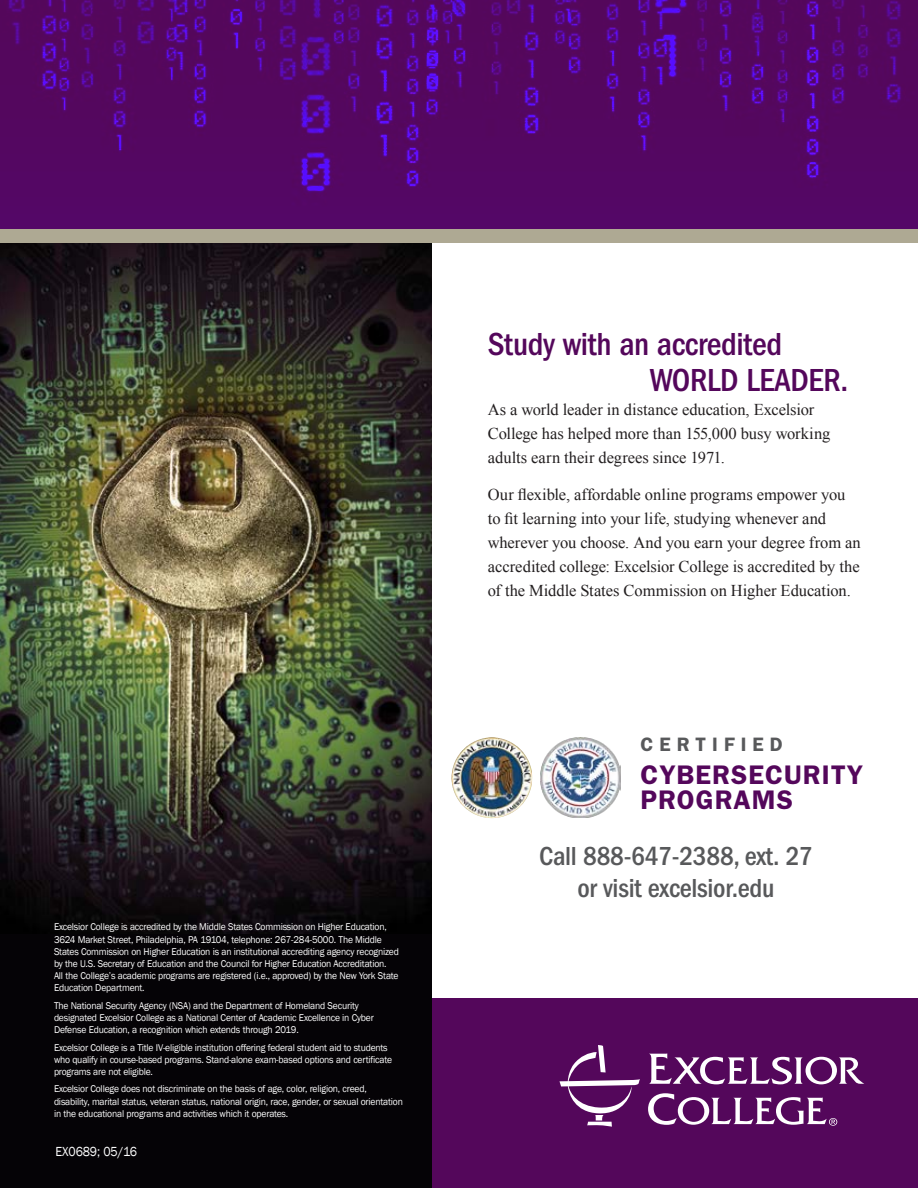
<style>
.page{position:relative;width:918px;height:1188px;background:#fff}
.page>*{position:absolute;margin:0;border:0;box-sizing:border-box;transform-origin:0 0}
.t1{font:500 condensed 33px/36px "ITC Franklin Gothic Std";letter-spacing:-.01em;color:#54075b}
.t2{font:500 condensed 27px/32.4px "ITC Franklin Gothic Std";letter-spacing:-.01em;color:#58595b;text-align:center}
.t3{font:600 27px/25.5px "ITC Franklin Gothic Std";letter-spacing:.04em;color:#54075b}
.t4{font:600 19.5px "ITC Franklin Gothic Std";letter-spacing:.31em;color:#58595b}
.t5{font:16.5px/24px "Times New Roman";letter-spacing:-.005em;color:#231f20}
.t6{font:13.5px "Franklin Gothic";letter-spacing:-.01em;color:#fff;scale:.92 1}
.t7{font:10.2px/12.1px "Franklin Gothic";letter-spacing:-.02em;color:#fff;scale:.95 1}
</style>
<div class="page">
<div style="left:0;top:242px;width:432px;height:946px;background:#050306"></div>
<img style="left:0;top:243px;width:432px;height:690px">
<img style="left:452px;top:737px;width:80px;height:81px;border-radius:40px">
<img style="left:540px;top:738px;width:81px;height:80px">
<img style="left:0;top:0;width:918px;height:230px">
<div style="left:0;top:230px;width:918px;height:13px;background:#aea993"></div>
<div style="left:432px;top:998px;width:486px;height:190px;background:#54075b"></div>
<svg style="left:559px;top:1045px;width:81px;height:82px"></svg>
<svg style="left:649px;top:1053px;width:215px;height:31px"></svg>
<svg style="left:648px;top:1093px;width:189px;height:33px"></svg>
<p class="t7" style="left:54px;top:921px;width:365px">Excelsior College is accredited by the Middle States Commission on Higher Education, 3624 Market Street, Philadelphia, PA 19104, telephone: 267-284-5000. The Middle States Commission on Higher Education is an institutional accrediting agency recognized by the U.S. Secretary of Education and the Council for Higher Education Accreditation.<br>All the College’s academic programs are registered (i.e., approved) by the New York State Education Department.</p>
<p class="t7" style="left:54px;top:1000px;width:338px">The National Security Agency (NSA) and the Department of Homeland Security designated Excelsior College as a National Center of Academic Excellence in Cyber<br>Defense Education, a recognition which extends through 2019.</p>
<p class="t7" style="left:54px;top:1041px;width:357px">Excelsior College is a Title IV-eligible institution offering federal student aid to students who qualify in course-based programs. Stand-alone exam-based options and certificate programs are not eligible.</p>
<p class="t7" style="left:54px;top:1083px;width:369px">Excelsior College does not discriminate on the basis of age, color, religion, creed, disability, marital status, veteran status, national origin, race, gender, or sexual orientation in the educational programs and activities which it operates.</p>
<h3 class="t6" style="left:56px;top:1143px;width:90px">EX0689; 05/16</h3>
<h1 class="t1" style="left:650px;top:326px;width:200px;text-indent:-162px">Study with an accredited<br>WORLD LEADER.</h1>
<h3 class="t5" style="left:488px;top:397px;width:344px">As a world leader in distance education, Excelsior<br>College has helped more than 155,000 busy working adults earn their degrees since 1971.</h3>
<p class="t5" style="left:488px;top:482px;width:375px">Our flexible, affordable online programs empower you to fit learning into your life, studying whenever and wherever you choose. And you earn your degree from an accredited college: Excelsior College is accredited by the of the Middle States Commission on Higher Education.</p>
<h3 class="t4" style="left:640px;top:733px;width:144px">CERTIFIED</h3>
<h2 class="t3" style="left:640px;top:762px;width:224px">CYBERSECURITY<br>PROGRAMS</h2>
<h2 class="t2" style="left:539px;top:840px;width:275px">Call 888-647-2388, ext. 27 or visit excelsior.edu</h2>
</div>
